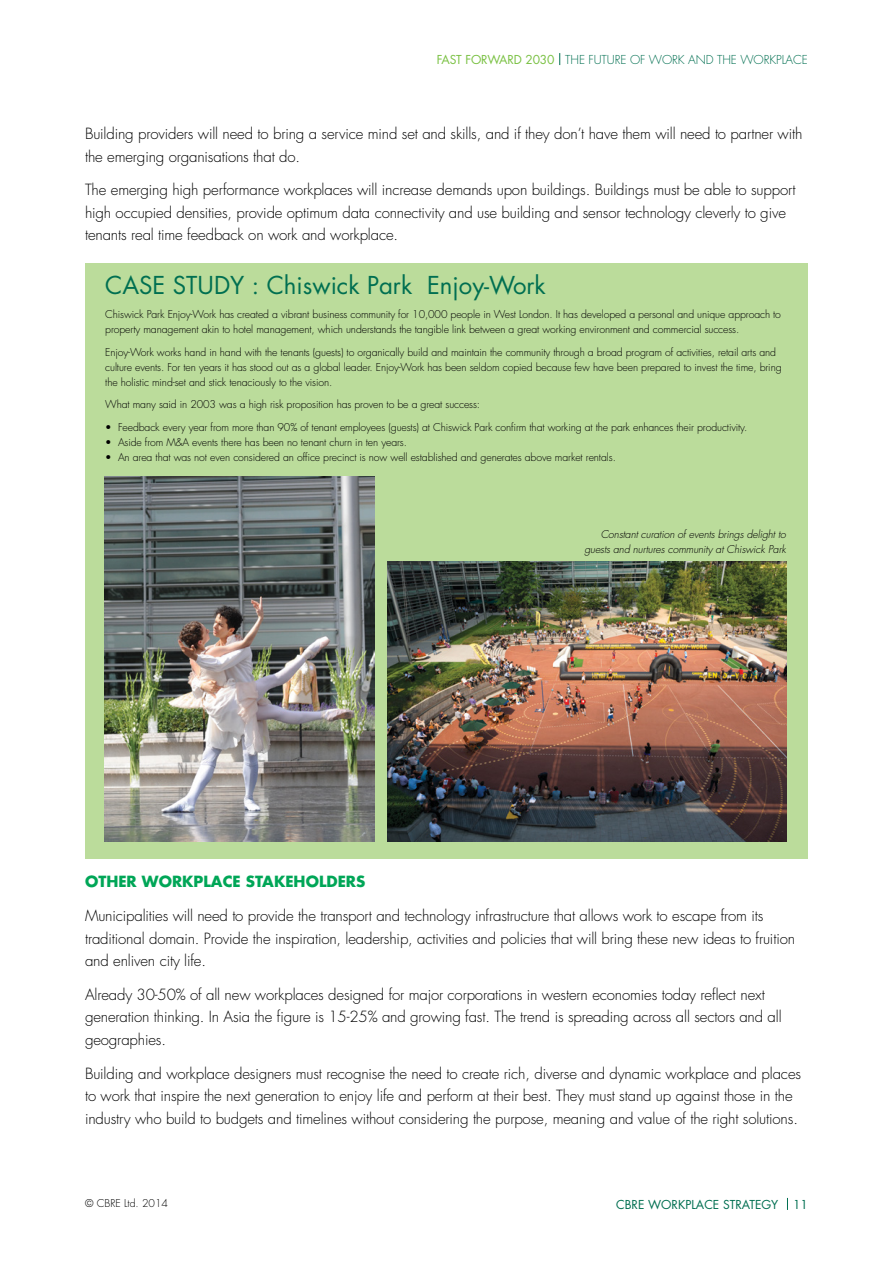
<style>
.page{position:relative;width:893px;height:1263px;background:#fff}
.page>*{position:absolute;margin:0;border:0;box-sizing:border-box;transform-origin:0 0}
.t1{font:24px "Futura";color:#006f51}
.t2{font:300 15px/22.5px "Futura";letter-spacing:-.01em;color:#000}
.t3{font:700 15px "Futura";color:#00a657}
.t4{font:300 12px "Futura";letter-spacing:-.01em;color:#006f51}
.t5{font:12px "Futura";color:#006f51}
.t6{font:300 10.5px/15px "Futura";letter-spacing:-.01em;color:#000}
.t7{font:italic 300 10.5px/15px "Futura";letter-spacing:-.01em;color:#000;text-align:right}
.s1{font-weight:400;color:#7ac143}
</style>
<div class="page">
<svg style="left:559px;top:53px;width:1px;height:12px"></svg>
<svg style="left:787px;top:1198px;width:1px;height:12px"></svg>
<div style="left:85px;top:263px;width:723px;height:596px;background:#bbdc9b"></div>
<img style="left:105px;top:477px;width:269px;height:364px">
<img style="left:387px;top:562px;width:399px;height:279px">
<p class="t4" style="left:437px;top:52px;width:373px"><span class="s1">FAST FORWARD 2030</span> THE FUTURE OF WORK AND THE WORKPLACE</p>
<p class="t2" style="left:85px;top:123px;width:719px">Building providers will need to bring a service mind set and skills, and if they don’t have them will need to partner with the emerging organisations that do.</p>
<p class="t2" style="left:85px;top:179px;width:712px">The emerging high performance workplaces will increase demands upon buildings. Buildings must be able to support high occupied densities, provide optimum data connectivity and use building and sensor technology cleverly to give tenants real time feedback on work and workplace.</p>
<h1 class="t1" style="left:105px;top:269px;width:442px">CASE STUDY : Chiswick Park Enjoy-Work</h1>
<p class="t6" style="left:105px;top:307px;width:677px">Chiswick Park Enjoy-Work has created a vibrant business community for 10,000 people in West London. It has developed a personal and unique approach to property management akin to hotel management, which understands the tangible link between a great working environment and commercial success.</p>
<p class="t6" style="left:105px;top:345px;width:678px">Enjoy-Work works hand in hand with the tenants (guests) to organically build and maintain the community through a broad program of activities, retail arts and culture events. For ten years it has stood out as a global leader. Enjoy-Work has been seldom copied because few have been prepared to invest the time, bring the holistic mind-set and stick tenaciously to the vision.</p>
<p class="t6" style="left:105px;top:397px;width:376px">What many said in 2003 was a high risk proposition has proven to be a great success:</p>
<p class="t6" style="left:105px;top:420px;width:644px">• Feedback every year from more than 90% of tenant employees (guests) at Chiswick Park confirm that working at the park enhances their productivity.</p>
<p class="t6" style="left:105px;top:435px;width:303px">• Aside from M&amp;A events there has been no tenant churn in ten years.</p>
<p class="t6" style="left:105px;top:450px;width:512px">• An area that was not even considered an office precinct is now well established and generates above market rentals.</p>
<p class="t7" style="left:584px;top:527px;width:203px">Constant curation of events brings delight to guests and nurtures community at Chiswick Park</p>
<p class="t3" style="left:85px;top:872px;width:282px">OTHER WORKPLACE STAKEHOLDERS</p>
<p class="t2" style="left:85px;top:905px;width:711px">Municipalities will need to provide the transport and technology infrastructure that allows work to escape from its traditional domain. Provide the inspiration, leadership, activities and policies that will bring these new ideas to fruition and enliven city life.</p>
<p class="t2" style="left:85px;top:984px;width:698px">Already 30-50% of all new workplaces designed for major corporations in western economies today reflect next generation thinking. In Asia the figure is 15-25% and growing fast. The trend is spreading across all sectors and all geographies.</p>
<p class="t2" style="left:85px;top:1062px;width:718px">Building and workplace designers must recognise the need to create rich, diverse and dynamic workplace and places to work that inspire the next generation to enjoy life and perform at their best. They must stand up against those in the industry who build to budgets and timelines without considering the purpose, meaning and value of the right solutions.</p>
<p class="t6" style="left:85px;top:1196px;width:85px">© CBRE Ltd. 2014</p>
<p class="t5" style="left:616px;top:1196px;width:193px">CBRE WORKPLACE STRATEGY 11</p>
</div>
